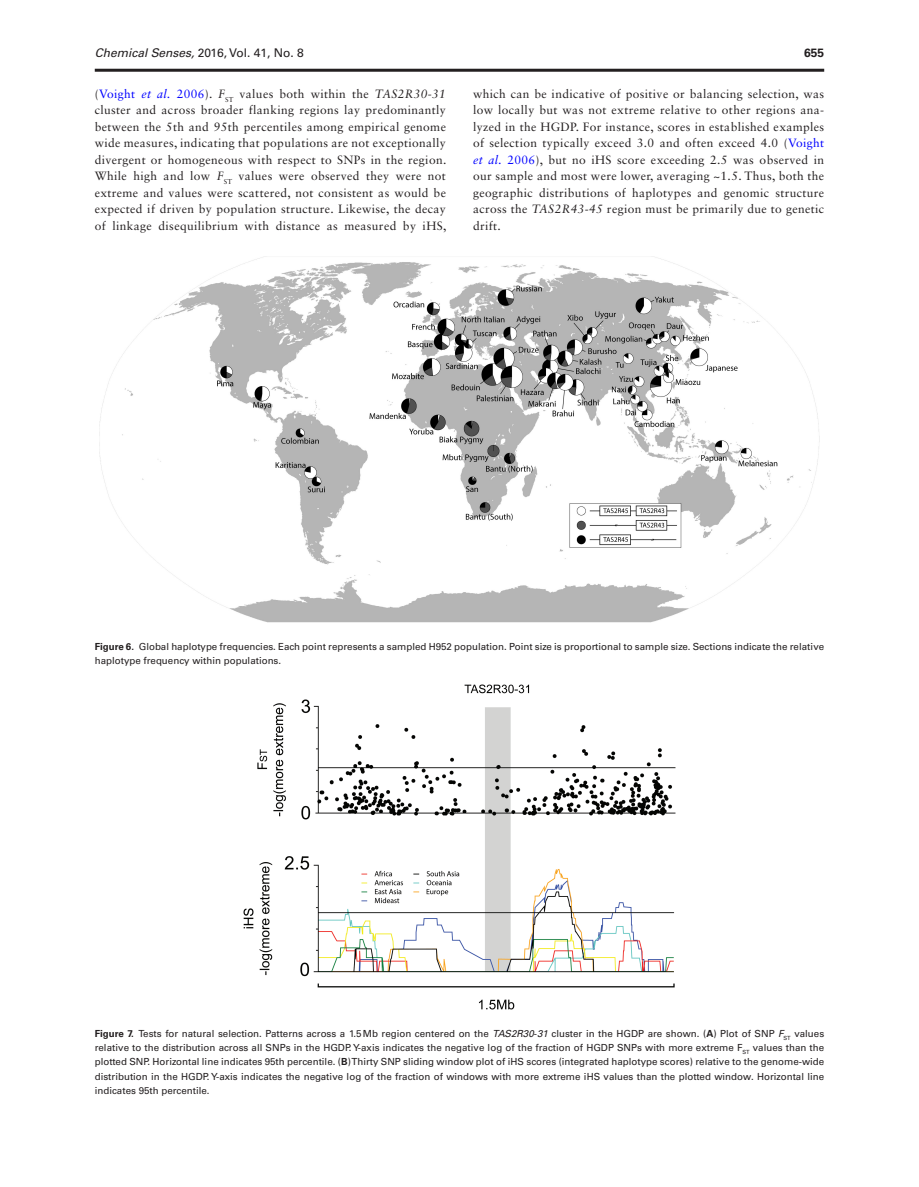
<style>
.page{position:relative;width:919px;height:1187px;background:#fff}
.page>*{position:absolute;margin:0;border:0;box-sizing:border-box;transform-origin:0 0}
.t1{font:12px/16.5px "Sabon LT Std";letter-spacing:.03em;color:#231f20;text-align:justify}
.t2{font:12px "Univers LT Std";color:#231f20}
.t3{font:700 12px "Univers LT Std";color:#231f20}
.t4{font:9.75px/14.2px "Univers LT Std";color:#231f20}
.s1{font-style:italic}
.s2{color:#00f}
.s3{font-style:italic;color:#00f}
.s4{font-weight:700}
</style>
<div class="page">
<img style="left:99px;top:257px;width:720px;height:365px">
<img style="left:243px;top:684px;width:432px;height:325px">
<hr style="left:95px;top:69px;width:729px;height:3px;background:#231f20">
<p class="t2" style="left:95px;top:45px;width:210px"><span class="s1">Chemical Senses,</span> 2016, Vol. 41, No. 8</p>
<p class="t3" style="left:804px;top:45px;width:22px">655</p>
<p class="t1" style="left:95px;top:85px;width:353px">(<span class="s2">Voight</span> <span class="s3">et al.</span> <span class="s2">2006</span>). <span class="s1">F</span><sub>ST</sub> values both within the <span class="s1">TAS2R30</span>-<span class="s1">31 </span>cluster and across broader flanking regions lay predominantly between the 5th and 95th percentiles among empirical genome wide measures, indicating that populations are not exceptionally divergent or homogeneous with respect to SNPs in the region.<br>While high and low <span class="s1">F</span><sub>ST</sub> values were observed they were not extreme and values were scattered, not consistent as would be expected if driven by population structure. Likewise, the decay of linkage disequilibrium with distance as measured by iHS,</p>
<p class="t1" style="left:473px;top:85px;width:353px">which can be indicative of positive or balancing selection, was low locally but was not extreme relative to other regions ana&shy;lyzed in the HGDP. For instance, scores in established examples of selection typically exceed 3.0 and often exceed 4.0 (<span class="s2">Voight </span><span class="s3">et al.</span> <span class="s2">2006</span>), but no iHS score exceeding 2.5 was observed in our sample and most were lower, averaging ~1.5. Thus, both the geographic distributions of haplotypes and genomic structure across the <span class="s1">TAS2R43-45</span> region must be primarily due to genetic drift.</p>
<p class="t4" style="left:95px;top:639px;width:730px"><span class="s4">Figure 6.</span> Global haplotype frequencies. Each point represents a sampled H952 population. Point size is proportional to sample size. Sections indicate the relative haplotype frequency within populations.</p>
<p class="t4" style="left:95px;top:1026px;width:731px;text-align:justify"><span class="s4">Figure 7.</span> Tests for natural selection. Patterns across a 1.5Mb region centered on the <span class="s1">TAS2R30</span>-<span class="s1">31</span> cluster in the HGDP are shown. (<span class="s4">A</span>) Plot of SNP <span class="s1">F</span><sub>ST</sub> values relative to the distribution across all SNPs in the HGDP. Y-axis indicates the negative log of the fraction of HGDP SNPs with more extreme F<sub>ST</sub> values than the plotted SNP. Horizontal line indicates 95th percentile. (<span class="s4">B</span>) Thirty SNP sliding window plot of iHS scores (integrated haplotype scores) relative to the genome-wide distribution in the HGDP. Y-axis indicates the negative log of the fraction of windows with more extreme iHS values than the plotted window. Horizontal line indicates 95th percentile.</p>
</div>
